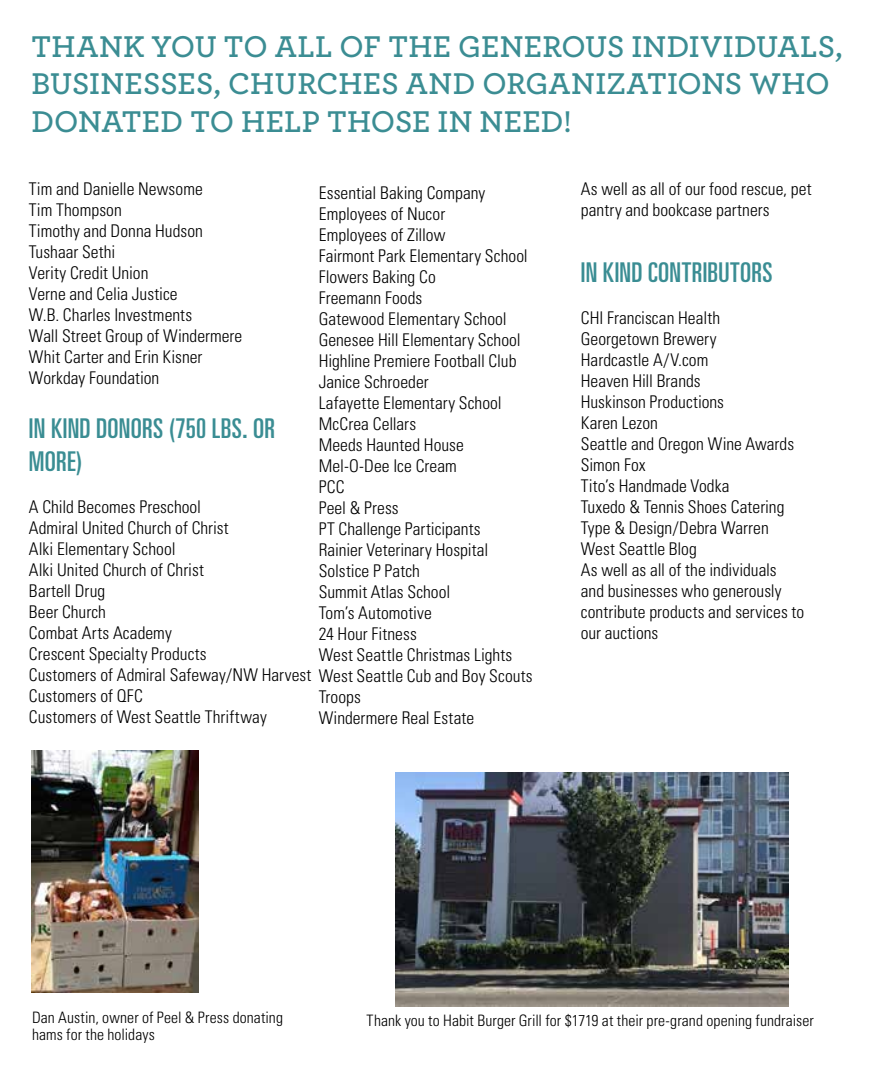
<style>
.page{position:relative;width:882px;height:1071px;background:#fff}
.page>*{position:absolute;margin:0;border:0;box-sizing:border-box;transform-origin:0 0}
.t1{font:600 31.5px/37.8px "Archer";letter-spacing:.005em;color:#3b8d93}
.t2{font:ultra-condensed 27.3px/32.7px "Univers";letter-spacing:.01em;color:#3a8d93}
.t3{font:300 condensed 17.5px/21px "Univers";letter-spacing:.005em;color:#000}
.t4{font:300 condensed 15.75px/17.5px "Univers";letter-spacing:.005em;color:#000}
</style>
<div class="page">
<img style="left:32px;top:751px;width:166px;height:242px">
<img style="left:396px;top:773px;width:393px;height:233px">
<h1 class="t1" style="left:32px;top:26px;width:813px">THANK YOU TO ALL OF THE GENEROUS INDIVIDUALS,<br>BUSINESSES, CHURCHES AND ORGANIZATIONS WHO<br>DONATED TO HELP THOSE IN NEED!</h1>
<p class="t3" style="left:29px;top:179px;width:215px">Tim and Danielle Newsome<br>Tim Thompson<br>Timothy and Donna Hudson<br>Tushaar Sethi<br>Verity Credit Union<br>Verne and Celia Justice<br>W.B. Charles Investments<br>Wall Street Group of Windermere<br>Whit Carter and Erin Kisner<br>Workday Foundation</p>
<h2 class="t2" style="left:29px;top:412px;width:248px">IN KIND DONORS (750 LBS. OR<br>MORE)</h2>
<p class="t3" style="left:29px;top:496px;width:505px">A Child Becomes Preschool<br>Admiral United Church of Christ<br>Alki Elementary School<br>Alki United Church of Christ<br>Bartell Drug<br>Beer Church<br>Combat Arts Academy<br>Crescent Specialty Products<br>Customers of Admiral Safeway/NW Harvest West Seattle Cub and Boy Scouts<br>Customers of QFC<br>Customers of West Seattle Thriftway</p>
<p class="t3" style="left:319px;top:182px;width:211px">Essential Baking Company<br>Employees of Nucor<br>Employees of Zillow<br>Fairmont Park Elementary School<br>Flowers Baking Co<br>Freemann Foods<br>Gatewood Elementary School<br>Genesee Hill Elementary School<br>Highline Premiere Football Club<br>Janice Schroeder<br>Lafayette Elementary School<br>McCrea Cellars<br>Meeds Haunted House<br>Mel-O-Dee Ice Cream<br>PCC<br>Peel &amp; Press<br>PT Challenge Participants<br>Rainier Veterinary Hospital<br>Solstice P Patch<br>Summit Atlas School<br>Tom’s Automotive<br>24 Hour Fitness<br>West Seattle Christmas Lights</p>
<p class="t3" style="left:319px;top:686px;width:157px">Troops<br>Windermere Real Estate</p>
<p class="t3" style="left:581px;top:179px;width:232px">As well as all of our food rescue, pet pantry and bookcase partners</p>
<h2 class="t2" style="left:581px;top:256px;width:193px">IN KIND CONTRIBUTORS</h2>
<p class="t3" style="left:581px;top:307px;width:225px">CHI Franciscan Health<br>Georgetown Brewery<br>Hardcastle A/V.com<br>Heaven Hill Brands<br>Huskinson Productions<br>Karen Lezon<br>Seattle and Oregon Wine Awards<br>Simon Fox<br>Tito’s Handmade Vodka<br>Tuxedo &amp; Tennis Shoes Catering<br>Type &amp; Design/Debra Warren<br>West Seattle Blog<br>As well as all of the individuals and businesses who generously contribute products and services to our auctions</p>
<p class="t4" style="left:32px;top:1008px;width:253px">Dan Austin, owner of Peel &amp; Press donating hams for the holidays</p>
<p class="t4" style="left:367px;top:1011px;width:449px">Thank you to Habit Burger Grill for $1719 at their pre-grand opening fundraiser</p>
</div>
